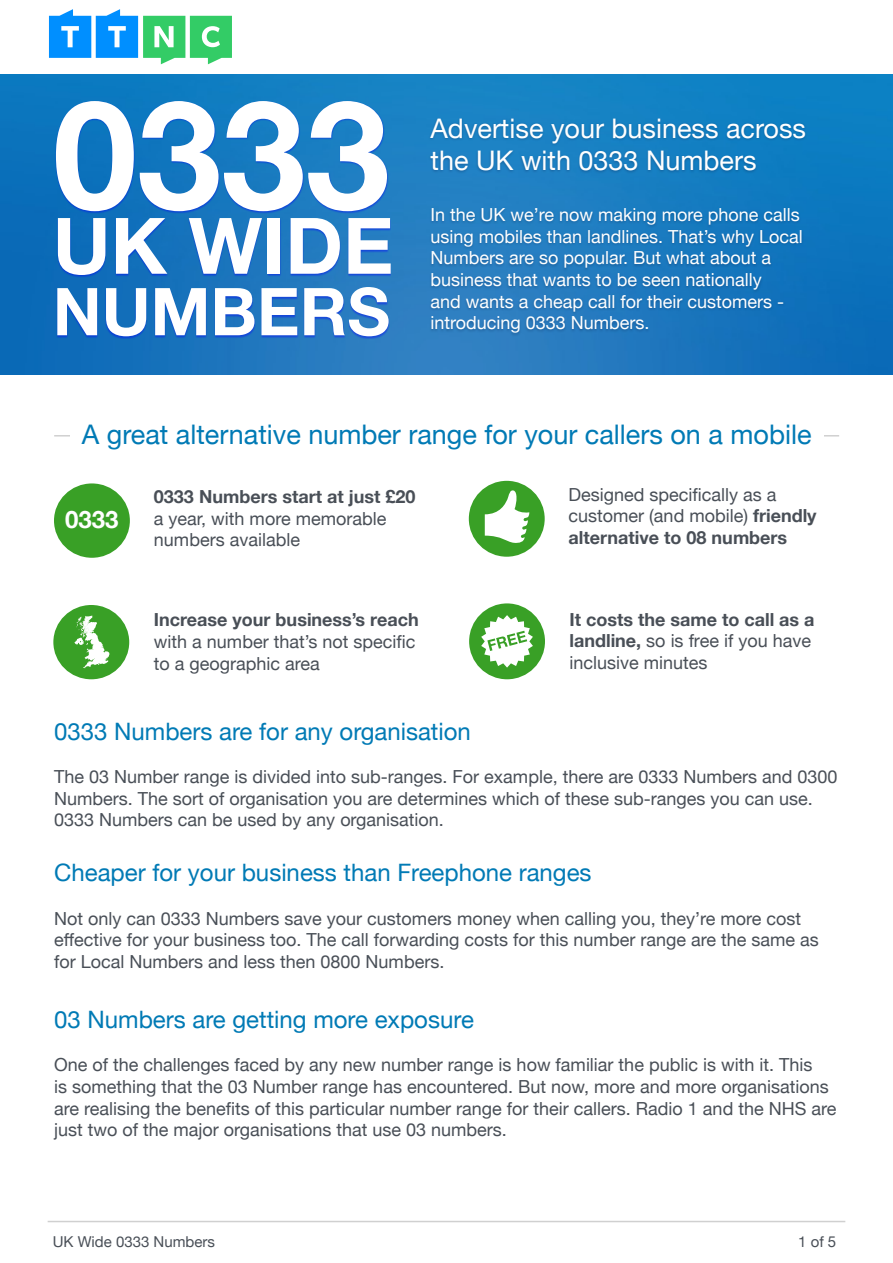
<style>
.page{position:relative;width:893px;height:1263px;background:#fff}
.page>*{position:absolute;margin:0;border:0;box-sizing:border-box;transform-origin:0 0}
.t1{font:700 151.5px "Helvetica Neue";color:#fff}
.t2{font:700 78px "Helvetica Neue";color:#fff}
.t3{font:700 66px "Helvetica Neue";color:#fff}
.t4{font:27px "Helvetica Neue";color:#007ab5}
.t5{font:27px/32.4px "Helvetica Neue";color:#fff}
.t6{font:24px "Helvetica Neue";color:#007ab5}
.t7{font:700 24px "Helvetica Neue";color:#fff}
.t8{font:18px/21.6px "Helvetica Neue";color:#494f57}
.t9{font:18px/21.6px "Helvetica Neue";color:#fff}
.t10{font:15px "Helvetica Neue";color:#494f57}
.s1{font-weight:700}
</style>
<div class="page">
<hr style="left:48px;top:1221px;width:797px;height:1px;background:#d0d0d0">
<svg style="left:49px;top:9px;width:183px;height:55px"></svg>
<hr style="left:54px;top:435px;width:785px;height:1px;background:#d0d0d0">
<img style="left:0;top:74px;width:893px;height:301px">
<svg style="left:71px;top:435px;width:753px;height:1px"></svg>
<div style="left:469px;top:481px;width:76px;height:76px;background:#39a026;border-radius:50%"></div>
<div style="left:54px;top:483px;width:76px;height:75px;background:#39a026;border-radius:50%"></div>
<div style="left:53px;top:605px;width:76px;height:74px;background:#39a026;border-radius:50%"></div>
<div style="left:469px;top:603px;width:76px;height:76px;background:#39a026;border-radius:50%"></div>
<svg style="left:481px;top:615px;width:52px;height:53px"></svg>
<div style="left:428px;top:118px;width:380px;height:218px;background:#0f3769;opacity:.4"></div>
<div style="left:54px;top:101px;width:337px;height:238px;background:#00f;opacity:.4"></div>
<svg style="left:74px;top:615px;width:35px;height:54px"></svg>
<svg style="left:485px;top:490px;width:44px;height:53px"></svg>
<p class="t1" style="left:53px;top:36px;width:338px">0333</p>
<p class="t2" style="left:53px;top:185px;width:342px">UK WIDE</p>
<p class="t3" style="left:53px;top:260px;width:339px">NUMBERS</p>
<p class="t5" style="left:430px;top:114px;width:377px">Advertise your business across the UK with 0333 Numbers</p>
<p class="t9" style="left:430px;top:205px;width:374px">In the UK we’re now making more phone calls using mobiles than landlines. That’s why Local Numbers are so popular. But what about a business that wants to be seen nationally<br>and wants a cheap call for their customers - introducing 0333 Numbers.</p>
<p class="t4" style="left:82px;top:414px;width:731px">A great alternative number range for your callers on a mobile</p>
<p class="t7" style="left:65px;top:501px;width:55px">0333</p>
<p class="t8" style="left:154px;top:487px;width:263px"><span class="s1">0333 Numbers start at just £20 </span>a year, with more memorable numbers available</p>
<p class="t8" style="left:569px;top:484px;width:250px">Designed specifically as a customer (and mobile) <span class="s1">friendly alternative to 08 numbers</span></p>
<p class="t8" style="left:154px;top:610px;width:266px"><span class="s1">Increase your business’s reach </span>with a number that’s not specific to a geographic area</p>
<p class="t8" style="left:569px;top:609px;width:247px"><span class="s1">It costs the same to call as a landline,</span> so is free if you have inclusive minutes</p>
<p class="t6" style="left:54px;top:714px;width:418px">0333 Numbers are for any organisation</p>
<p class="t8" style="left:54px;top:767px;width:785px">The 03 Number range is divided into sub-ranges. For example, there are 0333 Numbers and 0300<br>Numbers. The sort of organisation you are determines which of these sub-ranges you can use.<br>0333 Numbers can be used by any organisation.</p>
<p class="t6" style="left:54px;top:855px;width:539px">Cheaper for your business than Freephone ranges</p>
<p class="t8" style="left:54px;top:908px;width:766px">Not only can 0333 Numbers save your customers money when calling you, they’re more cost effective for your business too. The call forwarding costs for this number range are the same as for Local Numbers and less then 0800 Numbers.</p>
<p class="t6" style="left:54px;top:1002px;width:421px">03 Numbers are getting more exposure</p>
<p class="t8" style="left:54px;top:1055px;width:784px">One of the challenges faced by any new number range is how familiar the public is with it. This<br>is something that the 03 Number range has encountered. But now, more and more organisations are realising the benefits of this particular number range for their callers. Radio 1 and the NHS are just two of the major organisations that use 03 numbers.</p>
<p class="t10" style="left:53px;top:1230px;width:164px">UK Wide 0333 Numbers</p>
<p class="t10" style="left:798px;top:1230px;width:40px">1 of 5</p>
</div>
